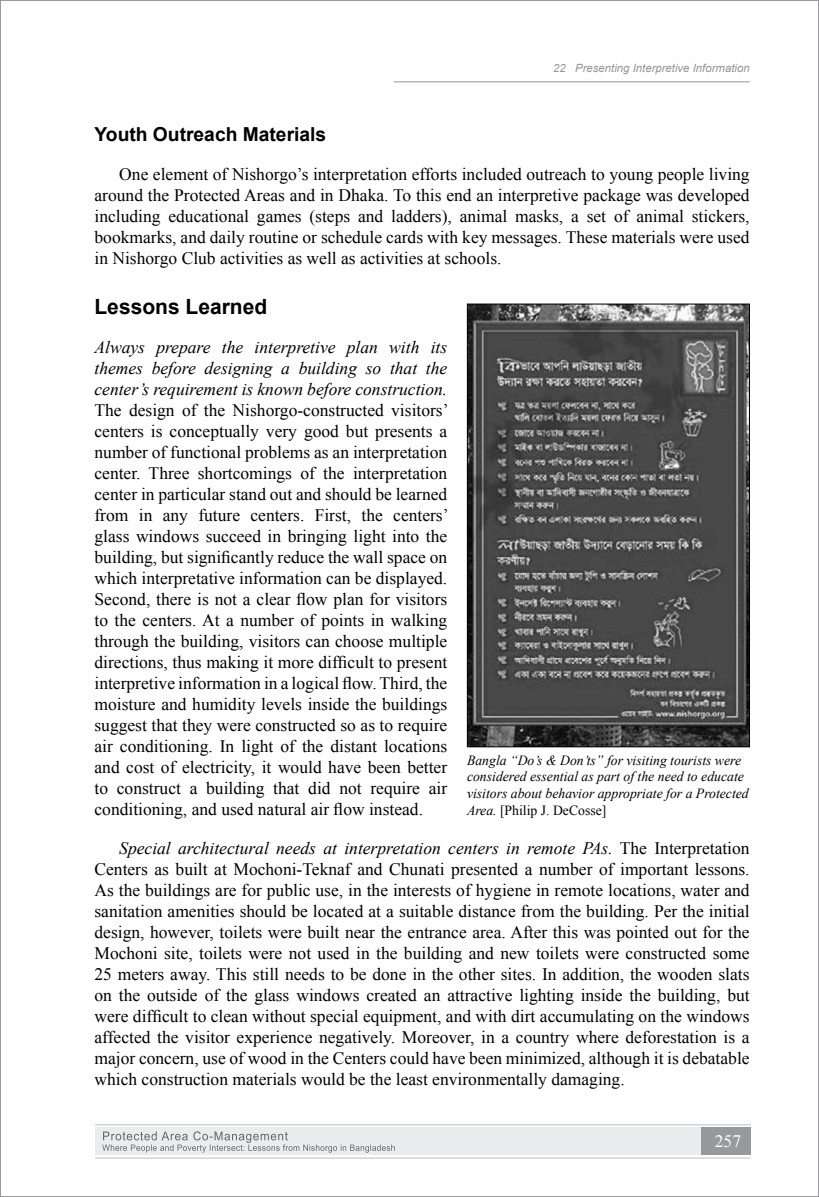
<style>
.page{position:relative;width:819px;height:1197px;background:#fff}
.page>*{position:absolute;margin:0;border:0;box-sizing:border-box;transform-origin:0 0}
.t1{font:700 21px "Arial";color:#000}
.t2{font:700 19.25px "Arial";color:#000}
.t3{font:17.5px/21px "Times New Roman";color:#000;text-align:justify}
.t4{font:italic 17.5px/21px "Times New Roman";color:#000;text-align:justify}
.t5{font:17.5px "Times New Roman";color:#fff}
.t6{font:italic 14px/16.8px "Times New Roman";color:#000}
.t7{font:italic 11.38px "Arial";color:#939598}
.s1{font-style:italic}
.s2{font-style:normal}
</style>
<div class="page">
<hr style="left:394px;top:81px;width:356px;height:1px;background:#939598">
<div style="left:95px;top:1128px;width:656px;height:27px;background:#ebeced"></div>
<div style="left:702px;top:1128px;width:49px;height:27px;background:#979a9c"></div>
<svg style="left:102px;top:1131px;width:293px;height:22px"></svg>
<hr style="left:95px;top:1158px;width:656px;height:1px;background:#bcbdc0">
<hr style="left:95px;top:1124px;width:656px;height:1px;background:#bcbdc0">
<img style="left:469px;top:306px;width:279px;height:439px">
<div style="left:467px;top:304px;width:283px;height:443px;border:1px solid #000"></div>
<p class="t7" style="left:553px;top:60px;width:198px">22 Presenting Interpretive Information</p>
<p class="t2" style="left:94px;top:122px;width:233px">Youth Outreach Materials</p>
<p class="t3" style="left:95px;top:163px;width:657px;text-indent:25px">One element of Nishorgo’s interpretation efforts included outreach to young people living around the Protected Areas and in Dhaka. To this end an interpretive package was developed including educational games (steps and ladders), animal masks, a set of animal stickers, bookmarks, and daily routine or schedule cards with key messages. These materials were used in Nishorgo Club activities as well as activities at schools.</p>
<p class="t1" style="left:94px;top:293px;width:174px">Lessons Learned</p>
<p class="t4" style="left:94px;top:336px;width:354px">Always prepare the interpretive plan with its themes before designing a building so that the center’s requirement is known before construction.</p>
<p class="t3" style="left:94px;top:399px;width:356px">The design of the Nishorgo-constructed visitors’ centers is conceptually very good but presents a number of functional problems as an interpretation center. Three shortcomings of the interpretation center in particular stand out and should be learned from in any future centers. First, the centers’ glass windows succeed in bringing light into the building, but significantly reduce the wall space on which interpretative information can be displayed.<br>Second, there is not a clear flow plan for visitors to the centers. At a number of points in walking through the building, visitors can choose multiple directions, thus making it more difficult to present interpretive information in a logical flow. Third, the moisture and humidity levels inside the buildings suggest that they were constructed so as to require air conditioning. In light of the distant locations and cost of electricity, it would have been better to construct a building that did not require air conditioning, and used natural air flow instead.</p>
<p class="t3" style="left:94px;top:837px;width:657px;text-indent:25px"><span class="s1">Special architectural needs at interpretation centers in remote PAs.</span> The Interpretation Centers as built at Mochoni-Teknaf and Chunati presented a number of important lessons.<br>As the buildings are for public use, in the interests of hygiene in remote locations, water and sanitation amenities should be located at a suitable distance from the building. Per the initial design, however, toilets were built near the entrance area. After this was pointed out for the Mochoni site, toilets were not used in the building and new toilets were constructed some 25 meters away. This still needs to be done in the other sites. In addition, the wooden slats on the outside of the glass windows created an attractive lighting inside the building, but were difficult to clean without special equipment, and with dirt accumulating on the windows affected the visitor experience negatively. Moreover, in a country where deforestation is a major concern, use of wood in the Centers could have been minimized, although it is debatable which construction materials would be the least environmentally damaging.</p>
<p class="t6" style="left:467px;top:751px;width:283px">Bangla “Do’s &amp; Don’ts” for visiting tourists were considered essential as part of the need to educate visitors about behavior appropriate for a Protected Area. <span class="s2">[Philip J. DeCosse]</span></p>
<p class="t5" style="left:715px;top:1129px;width:28px">257</p>
</div>
